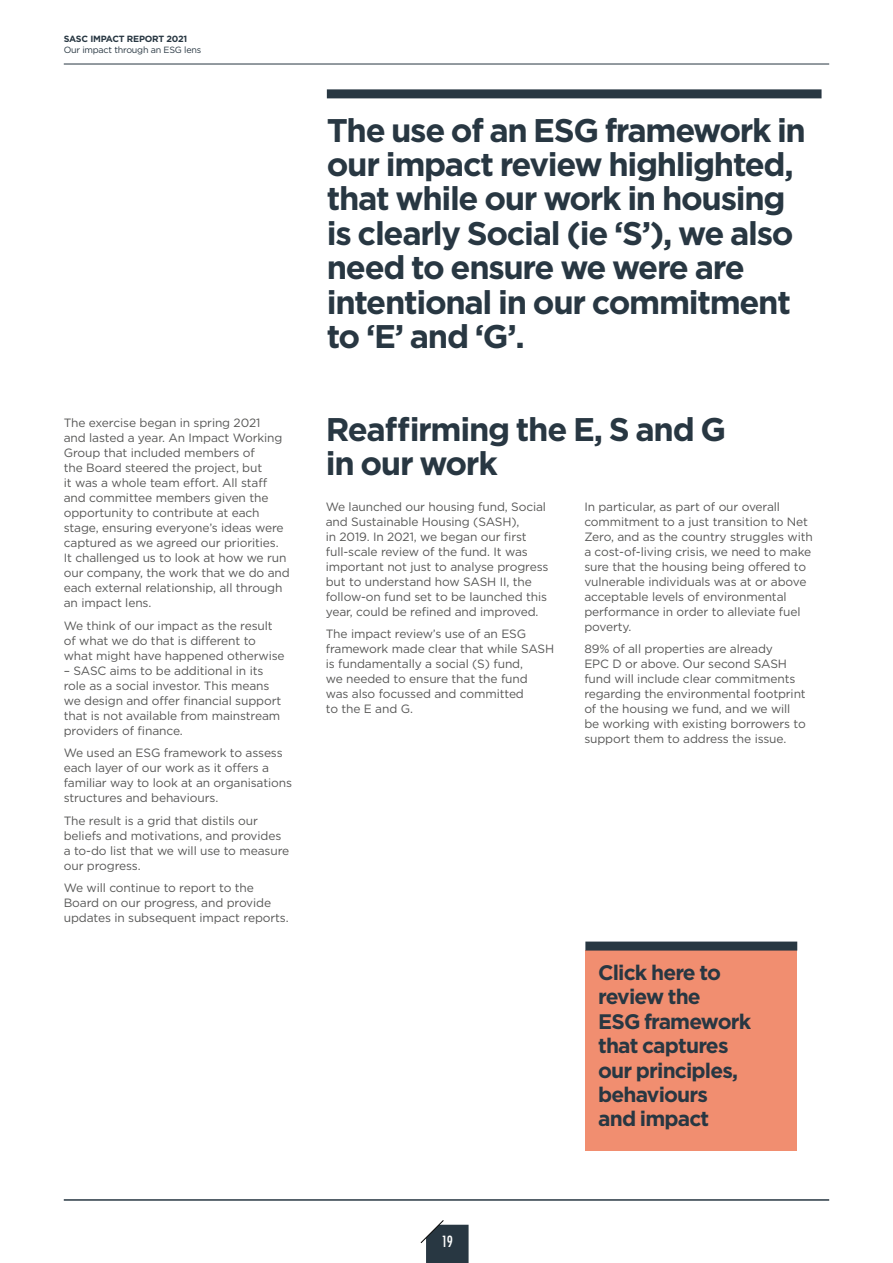
<style>
.page{position:relative;width:893px;height:1263px;background:#fff}
.page>*{position:absolute;margin:0;border:0;box-sizing:border-box;transform-origin:0 0}
.t1{font:700 32.7px/34.3px "Gotham";letter-spacing:-.04em;color:#283742}
.t2{font:700 21px/24.3px "Gotham";letter-spacing:-.04em;color:#283742}
.t3{font:500 condensed 15px "Futura";color:#fff}
.t4{font:12px/15px "Gotham";letter-spacing:-.01em;color:#575756}
.t5{font:9px "Gotham";letter-spacing:-.025em;color:#283742}
.t6{font:700 9px "Gotham";letter-spacing:-.025em;color:#283742}
</style>
<div class="page">
<svg style="left:420px;top:1220px;width:49px;height:43px"></svg>
<hr style="left:64px;top:64px;width:765px;height:1px;background:#283742">
<hr style="left:64px;top:1199px;width:765px;height:2px;background:#283742">
<div style="left:327px;top:89px;width:494px;height:9px;background:#283742"></div>
<div style="left:585px;top:950px;width:212px;height:201px;background:#f18e70"></div>
<div style="left:585px;top:941px;width:212px;height:9px;background:#283742"></div>
<p class="t6" style="left:64px;top:33px;width:125px">SASC IMPACT REPORT 2021</p>
<p class="t5" style="left:64px;top:44px;width:139px">Our impact through an ESG lens</p>
<p class="t4" style="left:64px;top:415px;width:227px">The exercise began in spring 2021<br>and lasted a year. An Impact Working Group that included members of<br>the Board steered the project, but<br>it was a whole team effort. All staff and committee members given the opportunity to contribute at each stage, ensuring everyone’s ideas were captured as we agreed our priorities.<br>It challenged us to look at how we run our company, the work that we do and each external relationship, all through an impact lens.</p>
<p class="t4" style="left:64px;top:618px;width:222px">We think of our impact as the result of what we do that is different to what might have happened otherwise</p>
<p class="t4" style="left:64px;top:663px;width:219px">– SASC aims to be additional in its role as a social investor. This means we design and offer financial support that is not available from mainstream providers of finance.</p>
<p class="t4" style="left:64px;top:745px;width:230px">We used an ESG framework to assess each layer of our work as it offers a familiar way to look at an organisations structures and behaviours.</p>
<p class="t4" style="left:64px;top:813px;width:227px">The result is a grid that distils our beliefs and motivations, and provides a to-do list that we will use to measure our progress.</p>
<p class="t4" style="left:64px;top:880px;width:226px">We will continue to report to the<br>Board on our progress, and provide updates in subsequent impact reports.</p>
<h1 class="t1" style="left:327px;top:113px;width:481px">The use of an ESG framework in our impact review highlighted, that while our work in housing is clearly Social (ie ‘S’), we also need to ensure we were are intentional in our commitment to ‘E’ and ‘G’.</h1>
<h1 class="t1" style="left:326px;top:412px;width:402px">Reaffirming the E, S and G in our work</h1>
<p class="t4" style="left:326px;top:499px;width:224px">We launched our housing fund, Social and Sustainable Housing (SASH),<br>in 2019. In 2021, we began our first full-scale review of the fund. It was important not just to analyse progress but to understand how SASH II, the follow-on fund set to be launched this year, could be refined and improved.</p>
<p class="t4" style="left:326px;top:626px;width:230px">The impact review’s use of an ESG framework made clear that while SASH is fundamentally a social (S) fund,<br>we needed to ensure that the fund<br>was also focussed and committed<br>to the E and G.</p>
<p class="t4" style="left:584px;top:499px;width:230px">In particular, as part of our overall commitment to a just transition to Net Zero, and as the country struggles with a cost-of-living crisis, we need to make sure that the housing being offered to vulnerable individuals was at or above acceptable levels of environmental performance in order to alleviate fuel poverty.</p>
<p class="t4" style="left:584px;top:641px;width:223px">89% of all properties are already<br>EPC D or above. Our second SASH fund will include clear commitments regarding the environmental footprint of the housing we fund, and we will be working with existing borrowers to support them to address the issue.</p>
<h2 class="t2" style="left:598px;top:960px;width:154px">Click here to review the<br>ESG framework that captures our principles, behaviours and impact</h2>
<p class="t3" style="left:442px;top:1232px;width:13px">19</p>
</div>
